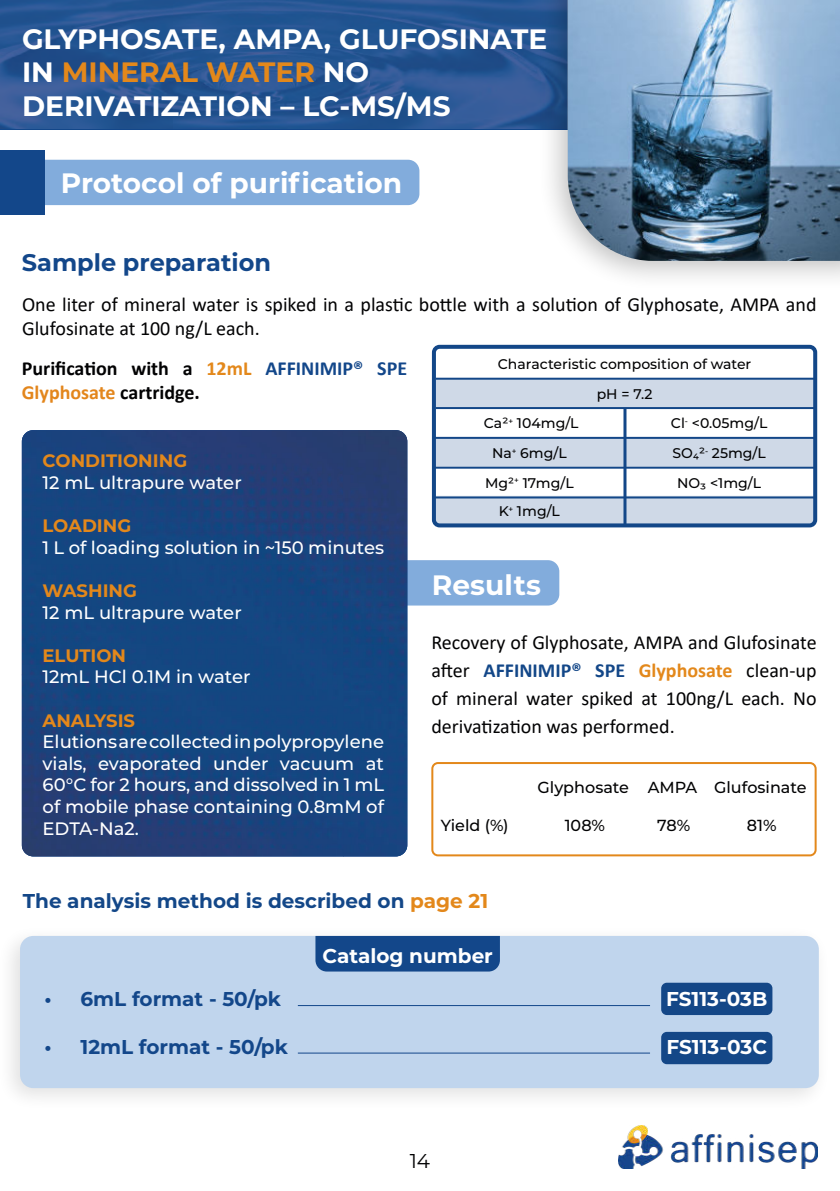
<style>
.page{position:relative;width:840px;height:1191px;background:#fff}
.page>*{position:absolute;margin:0;border:0;box-sizing:border-box;transform-origin:0 0}
.t1{font:700 28px/33.6px "Montserrat";color:#fff}
.t2{font:700 24px "Montserrat";color:#13478a}
.t3{font:20px/28px "Calibri";color:#020203}
.t4{font:700 20px/24px "Calibri";color:#020203}
.t5{font:700 20px "Montserrat";color:#134788}
.t6{font:700 20px "Montserrat";color:#13478a}
.t7{font:700 20px "Montserrat";color:#fff}
.t8{font:20px "Montserrat";color:#020203}
.t9{font:500 18px/21.6px "Montserrat";color:#fff;text-align:justify}
.t10{font:700 18px "Montserrat";color:#e3881b}
.t11{font:500 16px "Montserrat";color:#020203}
.t12{font:500 14px/29.8px "Montserrat";color:#020203;text-align:center}
.s1{color:#e3881b}
.s2{color:#13478a}
.s3{color:#e3861c}
.s4{font-weight:700;color:#134788}
.s5{font-weight:700;color:#e3881b}
</style>
<div class="page">
<img style="left:0;top:0;width:537px;height:128px">
<div style="left:537px;top:0;width:302px;height:292px;background:#000;opacity:.25"></div>
<img style="left:567px;top:0;width:272px;height:261px">
<div style="left:0;top:160px;width:419px;height:45px;background:#82acdc;border-radius:11px"></div>
<div style="left:0;top:150px;width:45px;height:64px;background:#13478a"></div>
<div style="left:407px;top:560px;width:152px;height:45px;background:#82acdc"></div>
<img style="left:22px;top:430px;width:385px;height:426px">
<div style="left:431px;top:762px;width:385px;height:94px;border:2px solid #e3881b;border-radius:6px"></div>
<div style="left:436px;top:377px;width:375px;height:33px;background:#cfd9e7"></div>
<svg style="left:436px;top:435px;width:375px;height:32px"></svg>
<svg style="left:436px;top:494px;width:380px;height:33px"></svg>
<div style="left:431px;top:345px;width:385px;height:182px;border:4px solid #134788;border-radius:6px"></div>
<hr style="left:435px;top:378px;width:379px;height:2px;background:#134788">
<hr style="left:435px;top:407px;width:379px;height:2px;background:#134788">
<hr style="left:435px;top:437px;width:378px;height:2px;background:#134788">
<hr style="left:435px;top:467px;width:378px;height:2px;background:#134788">
<hr style="left:435px;top:496px;width:378px;height:2px;background:#134788">
<hr style="left:623px;top:408px;width:3px;height:117px;background:#134788">
<div style="left:0;top:922px;width:831px;height:190px;background:#000;opacity:.25"></div>
<div style="left:22px;top:938px;width:794px;height:148px;background:#c0d5ed;border-radius:11px"></div>
<div style="left:20px;top:936px;width:798px;height:152px;border:4px solid #82acdc;border-radius:11px"></div>
<div style="left:315px;top:936px;width:184px;height:35px;background:#13478a"></div>
<div style="left:660px;top:982px;width:112px;height:33px;background:#144787;border-radius:6px"></div>
<div style="left:660px;top:1031px;width:112px;height:33px;background:#144787;border-radius:6px"></div>
<hr style="left:298px;top:1052px;width:351px;height:1px;background:#13478a">
<hr style="left:298px;top:1005px;width:351px;height:1px;background:#13478a">
<img style="left:618px;top:1125px;width:199px;height:43px">
<h1 class="t1" style="left:22px;top:23px;width:526px">GLYPHOSATE, AMPA, GLUFOSINATE<br>IN <span class="s1">MINERAL WATER</span> NO<br>DERIVATIZATION – LC-MS/MS</h1>
<h1 class="t1" style="left:61px;top:167px;width:343px">Protocol of purification</h1>
<p class="t2" style="left:22px;top:250px;width:250px">Sample preparation</p>
<p class="t3" style="left:22px;top:292px;width:795px;line-height:24px">One liter of mineral water is spiked in a plastic bottle with a solution of Glyphosate, AMPA and<br>Glufosinate at 100 ng/L each.</p>
<p class="t4" style="left:22px;top:356px;width:386px">Purification with a <span class="s1">12mL</span> <span class="s2">AFFINIMIP® SPE<br></span><span class="s3">Glyphosate</span> cartridge.</p>
<p class="t10" style="left:43px;top:452px;width:146px">CONDITIONING</p>
<p class="t9" style="left:43px;top:472px;width:200px">12 mL ultrapure water</p>
<p class="t10" style="left:43px;top:517px;width:90px">LOADING</p>
<p class="t9" style="left:43px;top:537px;width:343px">1 L of loading solution in ~150 minutes</p>
<p class="t10" style="left:43px;top:582px;width:96px">WASHING</p>
<p class="t9" style="left:43px;top:602px;width:200px">12 mL ultrapure water</p>
<p class="t10" style="left:43px;top:646px;width:85px">ELUTION</p>
<p class="t9" style="left:43px;top:667px;width:209px">12mL HCl 0.1M in water</p>
<p class="t10" style="left:43px;top:711px;width:94px">ANALYSIS</p>
<p class="t9" style="left:43px;top:731px;width:343px">Elutions are collected in polypropylene vials, evaporated under vacuum at 60°C for 2 hours, and dissolved in 1 mL of mobile phase containing 0.8mM of EDTA-Na2.</p>
<p class="t12" style="left:497px;top:349px;width:255px">Characteristic composition of water</p>
<p class="t12" style="left:596px;top:379px;width:57px">pH = 7.2</p>
<p class="t12" style="left:483px;top:409px;width:96px">Ca²<sup>+</sup> 104mg/L</p>
<p class="t12" style="left:670px;top:409px;width:98px">Cl<sup>-</sup> &lt;0.05mg/L<br>SO₄²<sup>-</sup> 25mg/L<br>NO₃ &lt;1mg/L</p>
<p class="t12" style="left:485px;top:439px;width:90px">Na<sup>+</sup> 6mg/L<br>Mg²<sup>+</sup> 17mg/L</p>
<p class="t12" style="left:498px;top:497px;width:63px">K<sup>+</sup> 1mg/L</p>
<h1 class="t1" style="left:431px;top:569px;width:110px">Results</h1>
<p class="t3" style="left:431px;top:628px;width:386px;text-align:justify">Recovery of Glyphosate, AMPA and Glufosinate after <span class="s4">AFFINIMIP® SPE</span> <span class="s5">Glyphosate</span> clean-up of mineral water spiked at 100ng/L each. No derivatization was performed.</p>
<p class="t11" style="left:537px;top:780px;width:270px">Glyphosate AMPA Glufosinate</p>
<p class="t11" style="left:440px;top:817px;width:69px">Yield (%)</p>
<p class="t11" style="left:564px;top:817px;width:42px">108%</p>
<p class="t11" style="left:657px;top:817px;width:34px">78%</p>
<p class="t11" style="left:746px;top:817px;width:31px">81%</p>
<p class="t5" style="left:23px;top:891px;width:467px">The analysis method is described on <span class="s1">page 21</span></p>
<p class="t6" style="left:44px;top:989px;width:238px">• 6mL format - 50/pk</p>
<p class="t6" style="left:44px;top:1037px;width:245px">• 12mL format - 50/pk</p>
<p class="t7" style="left:322px;top:946px;width:172px">Catalog number</p>
<p class="t8" style="left:409px;top:1149px;width:22px">14</p>
<p class="t7" style="left:665px;top:989px;width:103px">FS113-03B</p>
<p class="t7" style="left:666px;top:1037px;width:102px">FS113-03C</p>
</div>
